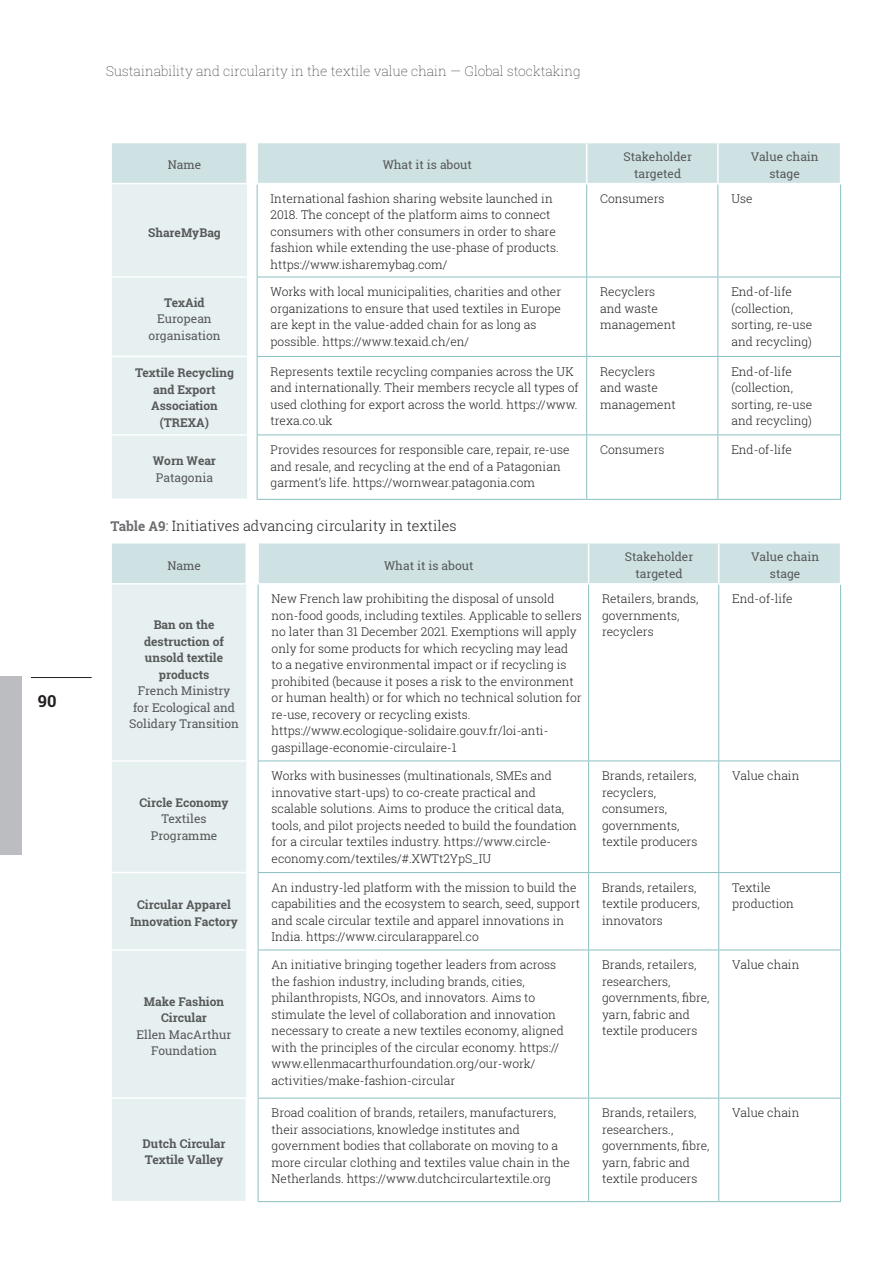
<style>
.page{position:relative;width:893px;height:1263px;background:#fff}
.page>*{position:absolute;margin:0;border:0;box-sizing:border-box;transform-origin:0 0}
.t1{font:700 16.5px "Roboto Slab";color:#231f20}
.Tables_TOC{font:300 14.25px "Roboto Slab";color:#231f20}
.t2{font:100 13.5px "Roboto Slab";color:#231f20}
.Table_content{font:300 12px/16.5px "Roboto Slab";color:#231f20}
.Table_subheadings{font:12px/16.5px "Roboto Slab";color:#57585a;text-align:center}
.Table_subheadings-2{font:700 12px/16.5px "Roboto Slab";color:#57585a;text-align:center}
.s1{font-weight:700}
.s2{font-weight:700;font-size:13.5px;color:#6c6d70}
</style>
<div class="page">
<hr style="left:31px;top:677px;width:61px;height:1px;background:#231f20">
<div style="left:0;top:677px;width:22px;height:178px;background:#bcbdc0"></div>
<hr style="left:257px;top:499px;width:330px;height:1px;background:#8bbfc2">
<hr style="left:587px;top:499px;width:131px;height:1px;background:#8bbfc2">
<hr style="left:718px;top:499px;width:123px;height:1px;background:#8bbfc2">
<svg style="left:111px;top:143px;width:730px;height:356px"></svg>
<hr style="left:257px;top:183px;width:330px;height:1px;background:#fff">
<hr style="left:587px;top:183px;width:131px;height:1px;background:#fff">
<hr style="left:718px;top:183px;width:123px;height:1px;background:#fff">
<hr style="left:110px;top:184px;width:2px;height:92px;background:#fff">
<hr style="left:110px;top:278px;width:2px;height:78px;background:#fff">
<hr style="left:110px;top:357px;width:2px;height:77px;background:#fff">
<hr style="left:110px;top:436px;width:2px;height:63px;background:#fff">
<div style="left:112px;top:585px;width:134px;height:616px;background:#e6f0f0"></div>
<hr style="left:110px;top:760px;width:136px;height:2px;background:#fff">
<hr style="left:110px;top:872px;width:136px;height:1px;background:#fff">
<hr style="left:588px;top:585px;width:1px;height:175px;background:#8bbfc2">
<hr style="left:718px;top:585px;width:1px;height:175px;background:#8bbfc2">
<hr style="left:258px;top:760px;width:331px;height:1px;background:#8bbfc2">
<hr style="left:589px;top:760px;width:130px;height:1px;background:#8bbfc2">
<hr style="left:588px;top:761px;width:1px;height:111px;background:#8bbfc2">
<hr style="left:719px;top:760px;width:122px;height:1px;background:#8bbfc2">
<hr style="left:718px;top:761px;width:1px;height:111px;background:#8bbfc2">
<hr style="left:258px;top:872px;width:331px;height:1px;background:#8bbfc2">
<hr style="left:589px;top:872px;width:130px;height:1px;background:#8bbfc2">
<hr style="left:588px;top:873px;width:1px;height:76px;background:#8bbfc2">
<hr style="left:719px;top:872px;width:122px;height:1px;background:#8bbfc2">
<hr style="left:718px;top:873px;width:1px;height:76px;background:#8bbfc2">
<hr style="left:258px;top:949px;width:331px;height:1px;background:#8bbfc2">
<hr style="left:589px;top:949px;width:130px;height:1px;background:#8bbfc2">
<hr style="left:588px;top:950px;width:1px;height:148px;background:#8bbfc2">
<hr style="left:719px;top:949px;width:122px;height:1px;background:#8bbfc2">
<hr style="left:718px;top:950px;width:1px;height:148px;background:#8bbfc2">
<hr style="left:258px;top:1098px;width:331px;height:1px;background:#8bbfc2">
<hr style="left:589px;top:1098px;width:130px;height:1px;background:#8bbfc2">
<hr style="left:588px;top:1098px;width:1px;height:103px;background:#8bbfc2">
<hr style="left:719px;top:1098px;width:122px;height:1px;background:#8bbfc2">
<hr style="left:718px;top:1098px;width:1px;height:103px;background:#8bbfc2">
<hr style="left:840px;top:585px;width:1px;height:175px;background:#8bbfc2">
<hr style="left:840px;top:761px;width:1px;height:111px;background:#8bbfc2">
<hr style="left:840px;top:873px;width:1px;height:76px;background:#8bbfc2">
<hr style="left:840px;top:950px;width:1px;height:148px;background:#8bbfc2">
<hr style="left:258px;top:1098px;width:1px;height:103px;background:#8bbfc2">
<hr style="left:840px;top:1098px;width:1px;height:103px;background:#8bbfc2">
<hr style="left:258px;top:1201px;width:331px;height:1px;background:#8bbfc2">
<hr style="left:589px;top:1201px;width:130px;height:1px;background:#8bbfc2">
<hr style="left:719px;top:1201px;width:122px;height:1px;background:#8bbfc2">
<div style="left:111px;top:543px;width:729px;height:40px;background:#cee2e4"></div>
<hr style="left:110px;top:1097px;width:137px;height:2px;background:#fff">
<hr style="left:258px;top:585px;width:1px;height:175px;background:#8bbfc2">
<hr style="left:258px;top:761px;width:1px;height:111px;background:#8bbfc2">
<hr style="left:258px;top:873px;width:1px;height:76px;background:#8bbfc2">
<hr style="left:258px;top:950px;width:1px;height:148px;background:#8bbfc2">
<hr style="left:110px;top:949px;width:136px;height:2px;background:#fff">
<hr style="left:245px;top:1099px;width:2px;height:102px;background:#fff">
<h1 class="t1" style="left:38px;top:689px;width:20px">90</h1>
<p class="t2" style="left:106px;top:62px;width:476px">Sustainability and circularity in the textile value chain — Global stocktaking</p>
<p class="Table_subheadings" style="left:168px;top:157px;width:35px">Name</p>
<p class="Table_subheadings" style="left:383px;top:157px;width:91px">What it is about</p>
<p class="Table_subheadings" style="left:623px;top:148px;width:70px">Stakeholder targeted</p>
<p class="Table_subheadings" style="left:751px;top:148px;width:69px">Value chain stage</p>
<p class="Table_subheadings-2" style="left:148px;top:224px;width:74px">ShareMyBag</p>
<p class="Table_content" style="left:271px;top:190px;width:290px">International fashion sharing website launched in 2018. The concept of the platform aims to connect consumers with other consumers in order to share fashion while extending the use-phase of products. https://www.isharemybag.com/</p>
<p class="Table_content" style="left:600px;top:190px;width:66px">Consumers</p>
<p class="Table_content" style="left:731px;top:190px;width:23px">Use</p>
<p class="Table_subheadings" style="left:148px;top:294px;width:74px"><span class="s1">TexAid<br></span>European organisation</p>
<p class="Table_content" style="left:271px;top:283px;width:292px">Works with local municipalities, charities and other organizations to ensure that used textiles in Europe are kept in the value-added chain for as long as possible. https://www.texaid.ch/en/</p>
<p class="Table_content" style="left:600px;top:283px;width:77px">Recyclers and waste management</p>
<p class="Table_content" style="left:731px;top:283px;width:82px">End-of-life (collection, sorting, re-use and recycling)</p>
<p class="Table_subheadings-2" style="left:135px;top:364px;width:100px">Textile Recycling and Export<br>Association (TREXA)</p>
<p class="Table_content" style="left:271px;top:363px;width:310px">Represents textile recycling companies across the UK and internationally. Their members recycle all types of used clothing for export across the world. https://www. trexa.co.uk</p>
<p class="Table_content" style="left:600px;top:363px;width:77px">Recyclers and waste management</p>
<p class="Table_content" style="left:731px;top:363px;width:82px">End-of-life (collection, sorting, re-use and recycling)</p>
<p class="Table_subheadings" style="left:153px;top:452px;width:65px;text-align:left"><span class="s1">Worn Wear<br></span>Patagonia</p>
<p class="Table_content" style="left:271px;top:441px;width:300px">Provides resources for responsible care, repair, re-use and resale, and recycling at the end of a Patagonian garment’s life. https://wornwear.patagonia.com</p>
<p class="Table_content" style="left:600px;top:441px;width:66px">Consumers</p>
<p class="Table_content" style="left:731px;top:441px;width:62px">End-of-life</p>
<p class="Tables_TOC" style="left:110px;top:516px;width:348px"><span class="s2">Table A9</span>: Initiatives advancing circularity in textiles</p>
<p class="Table_subheadings" style="left:167px;top:557px;width:35px">Name</p>
<p class="Table_subheadings" style="left:384px;top:557px;width:91px">What it is about</p>
<p class="Table_subheadings" style="left:625px;top:549px;width:70px">Stakeholder targeted</p>
<p class="Table_subheadings" style="left:751px;top:549px;width:69px">Value chain stage</p>
<p class="Table_subheadings" style="left:129px;top:616px;width:111px"><span class="s1">Ban on the destruction of unsold textile products<br></span>French Ministry for Ecological and<br>Solidary Transition</p>
<p class="Table_content" style="left:272px;top:590px;width:312px">New French law prohibiting the disposal of unsold non-food goods, including textiles. Applicable to sellers no later than 31 December 2021. Exemptions will apply only for some products for which recycling may lead to a negative environmental impact or if recycling is prohibited (because it poses a risk to the environment or human health) or for which no technical solution for re-use, recovery or recycling exists. https://www.ecologique-solidaire.gouv.fr/loi-anti&shy;gaspillage-economie-circulaire-1</p>
<p class="Table_content" style="left:602px;top:590px;width:98px">Retailers, brands, governments, recyclers</p>
<p class="Table_content" style="left:732px;top:590px;width:62px">End-of-life</p>
<p class="Table_subheadings" style="left:139px;top:794px;width:91px"><span class="s1">Circle Economy<br></span>Textiles<br>Programme</p>
<p class="Table_subheadings-2" style="left:130px;top:896px;width:109px">Circular Apparel<br>Innovation Factory</p>
<p class="Table_subheadings" style="left:137px;top:993px;width:96px"><span class="s1">Make Fashion<br>Circular<br></span>Ellen MacArthur<br>Foundation</p>
<p class="Table_subheadings-2" style="left:143px;top:1135px;width:84px;text-align:left">Dutch Circular<br>Textile Valley</p>
<p class="Table_content" style="left:272px;top:767px;width:307px">Works with businesses (multinationals, SMEs and innovative start-ups) to co-create practical and scalable solutions. Aims to produce the critical data, tools, and pilot projects needed to build the foundation for a circular textiles industry. https://www.circle&shy;economy.com/textiles/#.XWTt2YpS_IU</p>
<p class="Table_content" style="left:602px;top:767px;width:97px">Brands, retailers, recyclers, consumers, governments, textile producers</p>
<p class="Table_content" style="left:732px;top:767px;width:69px">Value chain</p>
<p class="Table_content" style="left:272px;top:879px;width:310px">An industry-led platform with the mission to build the capabilities and the ecosystem to search, seed, support and scale circular textile and apparel innovations in India. https://www.circularapparel.co</p>
<p class="Table_content" style="left:602px;top:879px;width:99px">Brands, retailers, textile producers, innovators</p>
<p class="Table_content" style="left:732px;top:879px;width:63px">Textile production</p>
<p class="Table_content" style="left:272px;top:956px;width:294px">An initiative bringing together leaders from across the fashion industry, including brands, cities, philanthropists, NGOs, and innovators. Aims to stimulate the level of collaboration and innovation necessary to create a new textiles economy, aligned with the principles of the circular economy. https:// www.ellenmacarthurfoundation.org/our-work/ activities/make-fashion-circular</p>
<p class="Table_content" style="left:602px;top:956px;width:109px">Brands, retailers, researchers, governments, fibre, yarn, fabric and textile producers</p>
<p class="Table_content" style="left:732px;top:956px;width:69px">Value chain</p>
<p class="Table_content" style="left:272px;top:1104px;width:300px">Broad coalition of brands, retailers, manufacturers, their associations, knowledge institutes and government bodies that collaborate on moving to a more circular clothing and textiles value chain in the Netherlands. https://www.dutchcirculartextile.org</p>
<p class="Table_content" style="left:602px;top:1104px;width:109px">Brands, retailers, researchers., governments, fibre, yarn, fabric and textile producers</p>
<p class="Table_content" style="left:732px;top:1104px;width:69px">Value chain</p>
</div>
